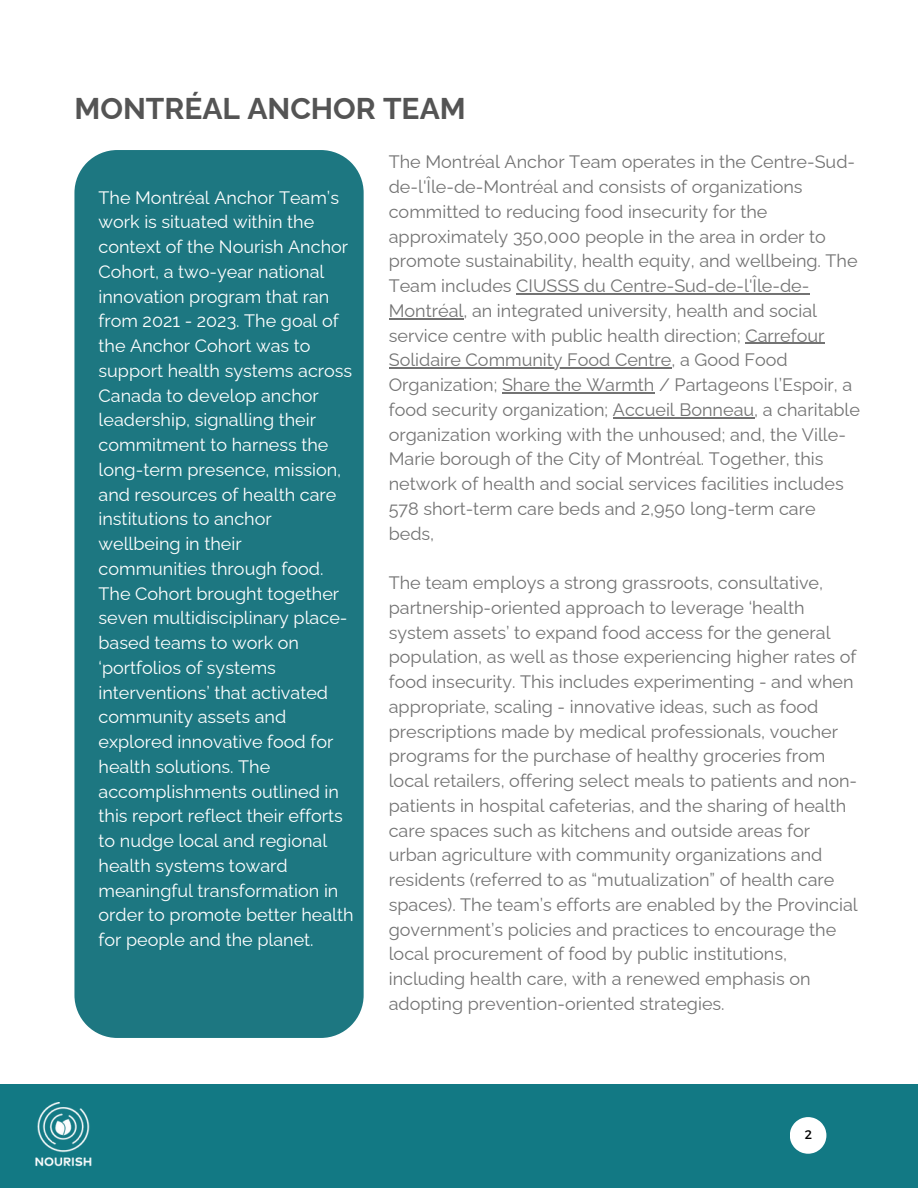
<style>
.page{position:relative;width:918px;height:1188px;background:#fff}
.page>*{position:absolute;margin:0;border:0;box-sizing:border-box;transform-origin:0 0}
.t1{font:700 30px "Raleway";color:#545454}
.t2{font:18px/24.8px "Raleway";color:#737373}
.t3{font:18px/24.8px "Raleway";color:#fff}
.t4{font:12.45px "Montserrat";color:#000}
</style>
<div class="page">
<div style="left:0;top:1085px;width:918px;height:103px;background:#127984"></div>
<svg style="left:790px;top:1117px;width:36px;height:37px"></svg>
<img style="left:35px;top:1103px;width:57px;height:64px">
<div style="left:74px;top:150px;width:290px;height:888px;background:#1d7781"></div>
<hr style="left:516px;top:293px;width:293px;height:1px;background:#737373">
<hr style="left:389px;top:318px;width:74px;height:1px;background:#737373">
<hr style="left:745px;top:343px;width:79px;height:1px;background:#737373">
<hr style="left:389px;top:367px;width:282px;height:2px;background:#737373">
<hr style="left:502px;top:392px;width:152px;height:1px;background:#737373">
<hr style="left:613px;top:417px;width:141px;height:1px;background:#737373">
<p class="t1" style="left:74px;top:91px;width:393px">MONTRÉAL ANCHOR TEAM</p>
<p class="t3" style="left:99px;top:185px;width:257px">The Montréal Anchor Team’s work is situated within the context of the Nourish Anchor<br>Cohort, a two-year national innovation program that ran from 2021 - 2023. The goal of the Anchor Cohort was to support health systems across<br>Canada to develop anchor leadership, signalling their commitment to harness the long-term presence, mission, and resources of health care institutions to anchor wellbeing in their communities through food.<br>The Cohort brought together seven multidisciplinary place&shy;based teams to work on ‘portfolios of systems interventions’ that activated community assets and explored innovative food for health solutions. The accomplishments outlined in this report reflect their efforts to nudge local and regional health systems toward meaningful transformation in order to promote better health for people and the planet.</p>
<p class="t2" style="left:389px;top:150px;width:473px">The Montréal Anchor Team operates in the Centre-Sud&shy;de-l'Île-de-Montréal and consists of organizations committed to reducing food insecurity for the approximately 350,000 people in the area in order to promote sustainability, health equity, and wellbeing. The Team includes CIUSSS du Centre-Sud-de-l'Île-de-Montréal, an integrated university, health and social service centre with public health direction; Carrefour Solidaire Community Food Centre, a Good Food Organization; Share the Warmth / Partageons l’Espoir, a food security organization; Accueil Bonneau, a charitable organization working with the unhoused; and, the Ville-Marie borough of the City of Montréal. Together, this network of health and social services facilities includes 578 short-term care beds and 2,950 long-term care beds,</p>
<p class="t2" style="left:389px;top:570px;width:471px">The team employs a strong grassroots, consultative, partnership-oriented approach to leverage ‘health system assets’ to expand food access for the general population, as well as those experiencing higher rates of food insecurity. This includes experimenting - and when appropriate, scaling - innovative ideas, such as food prescriptions made by medical professionals, voucher programs for the purchase of healthy groceries from local retailers, offering select meals to patients and non&shy;patients in hospital cafeterias, and the sharing of health care spaces such as kitchens and outside areas for urban agriculture with community organizations and residents (referred to as “mutualization” of health care spaces). The team’s efforts are enabled by the Provincial government’s policies and practices to encourage the local procurement of food by public institutions, including health care, with a renewed emphasis on adopting prevention-oriented strategies.</p>
<p class="t4" style="left:805px;top:1126px;width:9px">2</p>
</div>
